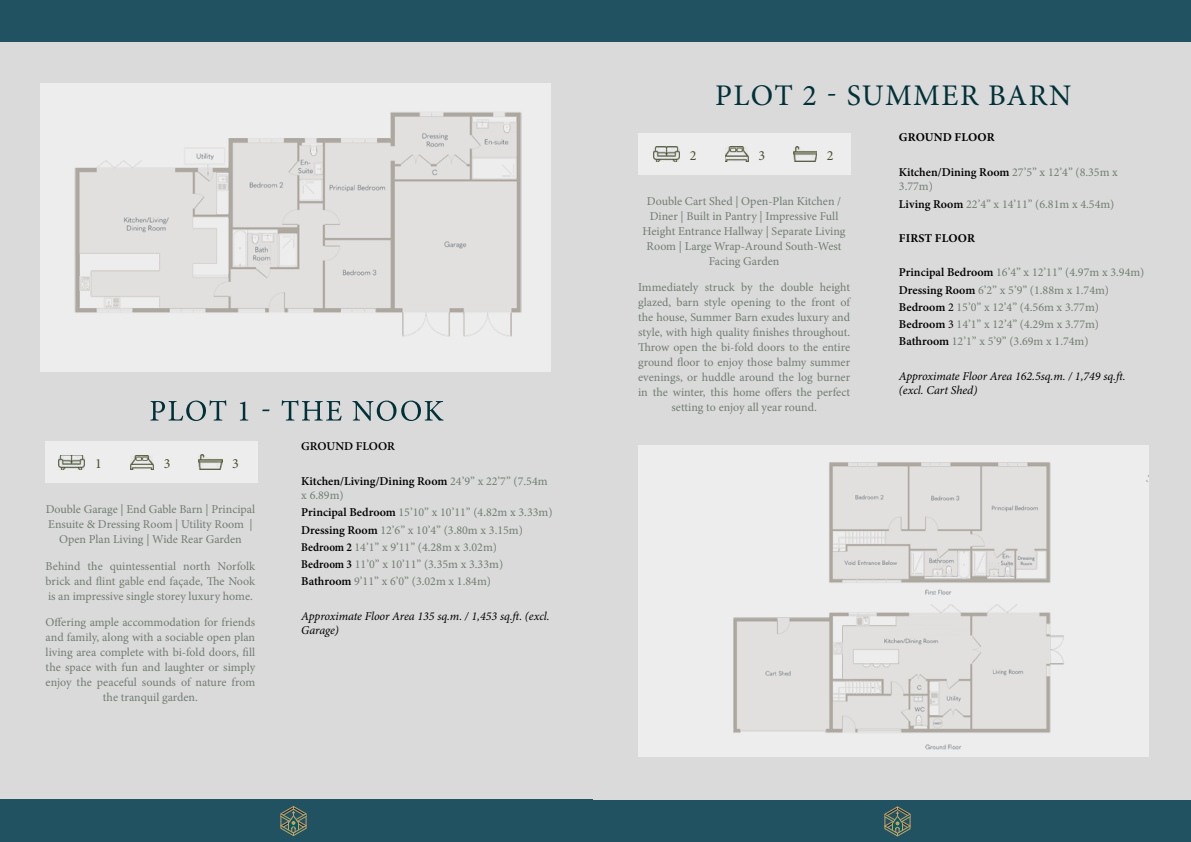
<style>
.page{position:relative;width:1191px;height:842px;background:#fff}
.page>*{position:absolute;margin:0;border:0;box-sizing:border-box;transform-origin:0 0}
.t1{font:30px "Minion Pro";letter-spacing:.045em;color:#013138}
.t2{font:14px "Minion Pro";color:#49502b}
.t3{font:12px/15px "Minion Pro";color:#727d73;text-align:center}
.t4{font:12px/17.2px "Minion Pro";color:#717e73}
.t5{font:italic 12px/14.4px "Minion Pro";letter-spacing:-.005em;color:#000}
.t6{font:600 12px/14.4px "Minion Pro";color:#000}
.t7{font:700 12px "Minion Pro";letter-spacing:.01em;color:#000}
.s1{font-weight:400;color:#717e73}
.s2{font-weight:600;color:#000}
.s3{font-weight:600;font-stretch:condensed;color:#000}
.s4{color:#000}
</style>
<div class="page">
<div style="left:595px;top:0;width:596px;height:842px;background:#205262"></div>
<div style="left:0;top:0;width:595px;height:842px;background:#205262"></div>
<div style="left:0;top:43px;width:595px;height:756px;background:#dadada"></div>
<svg style="left:280px;top:806px;width:27px;height:30px"></svg>
<svg style="left:884px;top:806px;width:26px;height:30px"></svg>
<div style="left:594px;top:43px;width:597px;height:757px;background:#dadada"></div>
<div style="left:40px;top:83px;width:510px;height:289px;background:#eeeded"></div>
<img style="left:74px;top:112px;width:447px;height:225px">
<svg style="left:150px;top:400px;width:293px;height:21px"></svg>
<div style="left:46px;top:441px;width:212px;height:42px;background:#ededed"></div>
<img style="left:58px;top:455px;width:27px;height:15px">
<img style="left:199px;top:455px;width:23px;height:15px">
<img style="left:130px;top:455px;width:24px;height:15px">
<div style="left:638px;top:133px;width:212px;height:42px;background:#ededed"></div>
<img style="left:653px;top:147px;width:26px;height:15px">
<img style="left:793px;top:147px;width:24px;height:15px">
<img style="left:725px;top:147px;width:23px;height:15px">
<div style="left:638px;top:445px;width:510px;height:312px;background:#eeeded"></div>
<img style="left:733px;top:462px;width:415px;height:288px">
<p class="t2" style="left:95px;top:454px;width:8px">1</p>
<p class="t2" style="left:164px;top:454px;width:8px">3</p>
<p class="t2" style="left:232px;top:454px;width:8px">3</p>
<p class="t3" style="left:46px;top:502px;width:211px">Double Garage | End Gable Barn | Principal<br>Ensuite &amp; Dressing Room | Utility Room |<br>Open Plan Living | Wide Rear Garden</p>
<p class="t3" style="left:46px;top:558px;width:211px;text-align:justify">Behind the quintessential north Norfolk brick and flint gable end façade, The Nook is an impressive single storey luxury home.</p>
<p class="t3" style="left:46px;top:615px;width:211px">Offering ample accommodation for friends and family, along with a sociable open plan living area complete with bi-fold doors, fill the space with fun and laughter or simply enjoy the peaceful sounds of nature from the tranquil garden.</p>
<p class="t6" style="left:301px;top:439px;width:95px">GROUND FLOOR</p>
<p class="t6" style="left:301px;top:474px;width:248px">Kitchen/Living/Dining Room <span class="s1">24’9” x 22’7” (7.54m x 6.89m)</span></p>
<p class="t4" style="left:301px;top:504px;width:253px"><span class="s2">Principal Bedroom</span> 15’10” x 10’11” (4.82m x 3.33m)<br><span class="s2">Dressing Room</span> 12’6” x 10’4” (3.80m x 3.15m)<br><span class="s3">Bedroom 2</span> 14’1” x 9’11” (4.28m x 3.02m)<br><span class="s3">Bedroom 3</span> 11’0” x 10’11” (3.35m x 3.33m)<br><span class="s2">Bathroom</span> 9’11” x 6’0” (3.02m x 1.84m)</p>
<p class="t5" style="left:301px;top:609px;width:250px">Approximate Floor Area 135 sq.m. / 1,453 sq.ft. (excl.<br>Garage)</p>
<h1 class="t1" style="left:715px;top:75px;width:358px">PLOT 2 - SUMMER BARN</h1>
<p class="t7" style="left:899px;top:129px;width:97px">GROUND FLOOR</p>
<p class="t4" style="left:899px;top:165px;width:220px;line-height:14.4px"><span class="s2">Kitchen/Dining Room</span> 27’5” x 12’4” (8.35m x<br>3.77m)</p>
<p class="t4" style="left:899px;top:195px;width:217px"><span class="s2">Living Room</span> 22’4” x 14’11” (6.81m x 4.54m)</p>
<p class="t7" style="left:899px;top:230px;width:78px">FIRST FLOOR</p>
<p class="t4" style="left:899px;top:264px;width:247px"><span class="s2">Principal Bedroom</span> 16’4” x 12’11” (4.97m x 3.94m)<br><span class="s2">Dressing Room</span> 6’2” x 5’9” (1.88m x 1.74m)<br><span class="s2">Bedroom</span> <span class="s4">2</span> 15’0” x 12’4” (4.56m x 3.77m)<br><span class="s2">Bedroom</span> <span class="s4">3</span> 14’1” x 12’4” (4.29m x 3.77m)<br><span class="s2">Bathroom</span> 12’1” x 5’9” (3.69m x 1.74m)</p>
<p class="t5" style="left:899px;top:369px;width:228px">Approximate Floor Area 162.5sq.m. / 1,749 sq.ft. (excl. Cart Shed)</p>
<p class="t2" style="left:689px;top:146px;width:8px">2</p>
<p class="t2" style="left:758px;top:146px;width:8px">3</p>
<p class="t2" style="left:826px;top:146px;width:8px">2</p>
<p class="t3" style="left:642px;top:193px;width:204px">Double Cart Shed | Open-Plan Kitchen / Diner | Built in Pantry | Impressive Full Height Entrance Hallway | Separate Living Room | Large Wrap-Around South-West Facing Garden</p>
<p class="t3" style="left:638px;top:280px;width:214px">Immediately struck by the double height glazed, barn style opening to the front of the house, Summer Barn exudes luxury and style, with high quality finishes throughout.<br>Throw open the bi-fold doors to the entire ground floor to enjoy those balmy summer evenings, or huddle around the log burner in the winter, this home offers the perfect setting to enjoy all year round.</p>
</div>
